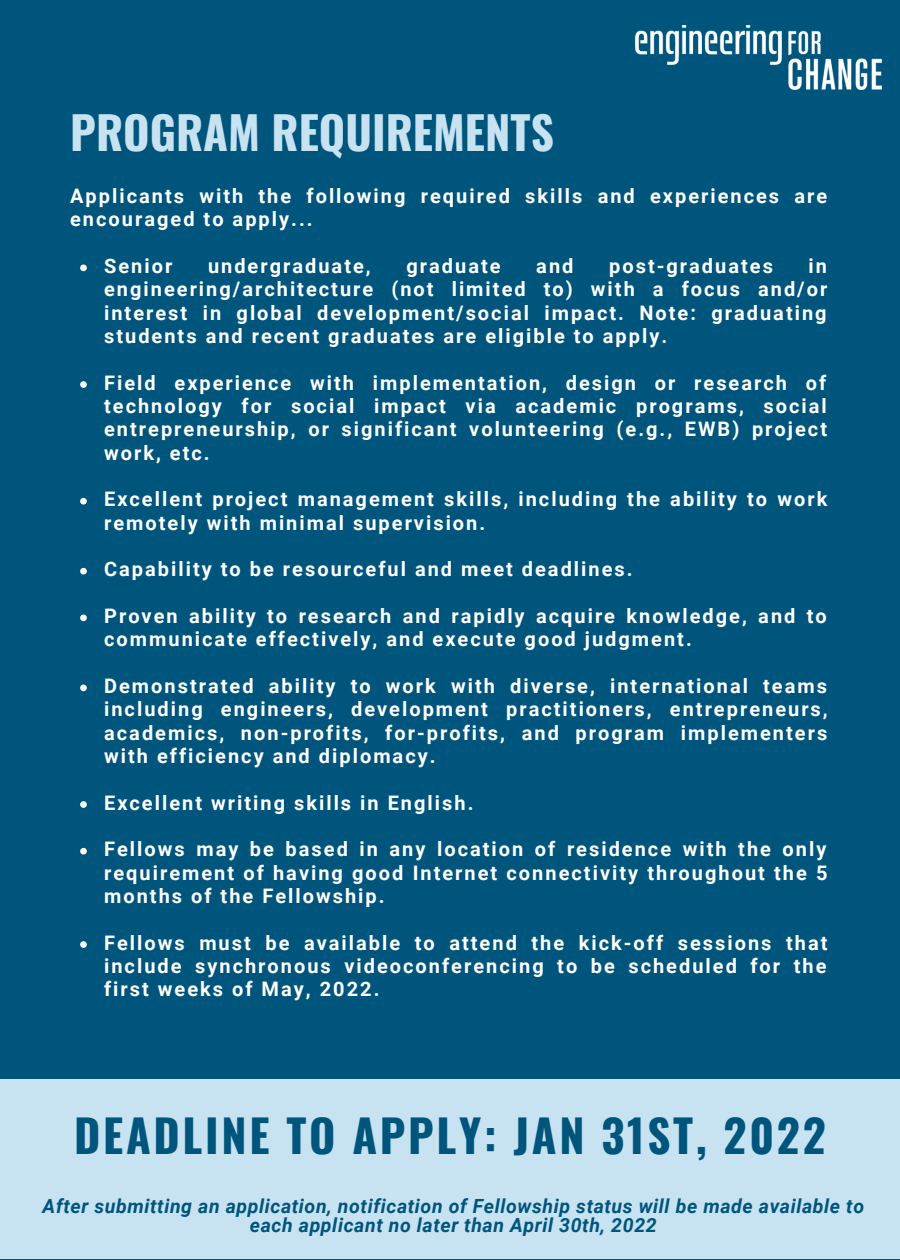
<style>
.page{position:relative;width:900px;height:1260px;background:#00557c}
.page>*{position:absolute;margin:0;border:0;box-sizing:border-box;transform-origin:0 0}
.t1{font:700 45.25px "Oswald";color:#c7e2f1}
.t2{font:700 45px "Oswald";letter-spacing:.06em;color:#00557c}
.t3{font:700 20px/23.2px "Roboto";letter-spacing:.1em;color:#fff;text-align:justify}
.t4{font:italic 700 19.5px/19.5px "Roboto";letter-spacing:.03em;color:#00557c;text-align:center}
</style>
<div class="page">
<svg style="left:80px;top:265px;width:7px;height:6px"></svg>
<svg style="left:80px;top:381px;width:7px;height:7px"></svg>
<svg style="left:80px;top:498px;width:7px;height:7px"></svg>
<svg style="left:80px;top:568px;width:7px;height:7px"></svg>
<svg style="left:80px;top:615px;width:7px;height:6px"></svg>
<svg style="left:80px;top:685px;width:7px;height:6px"></svg>
<svg style="left:80px;top:801px;width:7px;height:7px"></svg>
<svg style="left:80px;top:848px;width:7px;height:7px"></svg>
<svg style="left:80px;top:941px;width:7px;height:7px"></svg>
<img style="left:636px;top:26px;width:245px;height:63px">
<div style="left:0;top:1079px;width:900px;height:180px;background:#c7e2f1"></div>
<p class="t1" style="left:70px;top:97px;width:485px">PROGRAM REQUIREMENTS</p>
<p class="t3" style="left:70px;top:184px;width:759px">Applicants with the following required skills and experiences are encouraged to apply...</p>
<p class="t3" style="left:104px;top:254px;width:70px">Senior</p>
<p class="t3" style="left:208px;top:254px;width:164px">undergraduate,</p>
<p class="t3" style="left:406px;top:254px;width:96px">graduate</p>
<p class="t3" style="left:536px;top:254px;width:39px">and</p>
<p class="t3" style="left:609px;top:254px;width:165px">post-graduates</p>
<p class="t3" style="left:104px;top:254px;width:725px;text-indent:704px">in engineering/architecture (not limited to) with a focus and/or interest in global development/social impact. Note: graduating students and recent graduates are eligible to apply.</p>
<p class="t3" style="left:104px;top:371px;width:724px">Field experience with implementation, design or research of technology for social impact via academic programs, social entrepreneurship, or significant volunteering (e.g., EWB) project work, etc.</p>
<p class="t3" style="left:104px;top:488px;width:725px">Excellent project management skills, including the ability to work remotely with minimal supervision.</p>
<p class="t3" style="left:104px;top:558px;width:530px">Capability to be resourceful and meet deadlines.</p>
<p class="t3" style="left:104px;top:604px;width:724px">Proven ability to research and rapidly acquire knowledge, and to communicate effectively, and execute good judgment.</p>
<p class="t3" style="left:104px;top:674px;width:725px">Demonstrated ability to work with diverse, international teams including engineers, development practitioners, entrepreneurs, academics, non-profits, for-profits, and program implementers with efficiency and diplomacy.</p>
<p class="t3" style="left:104px;top:791px;width:371px">Excellent writing skills in English.</p>
<p class="t3" style="left:104px;top:838px;width:725px">Fellows may be based in any location of residence with the only requirement of having good Internet connectivity throughout the 5 months of the Fellowship.</p>
<p class="t3" style="left:104px;top:931px;width:725px">Fellows must be available to attend the kick-off sessions that include synchronous videoconferencing to be scheduled for the first weeks of May, 2022.</p>
<p class="t2" style="left:74px;top:1100px;width:753px">DEADLINE TO APPLY: JAN 31ST, 2022</p>
<p class="t4" style="left:43px;top:1196px;width:823px">After submitting an application, notification of Fellowship status will be made available to each applicant no later than April 30th, 2022</p>
</div>
